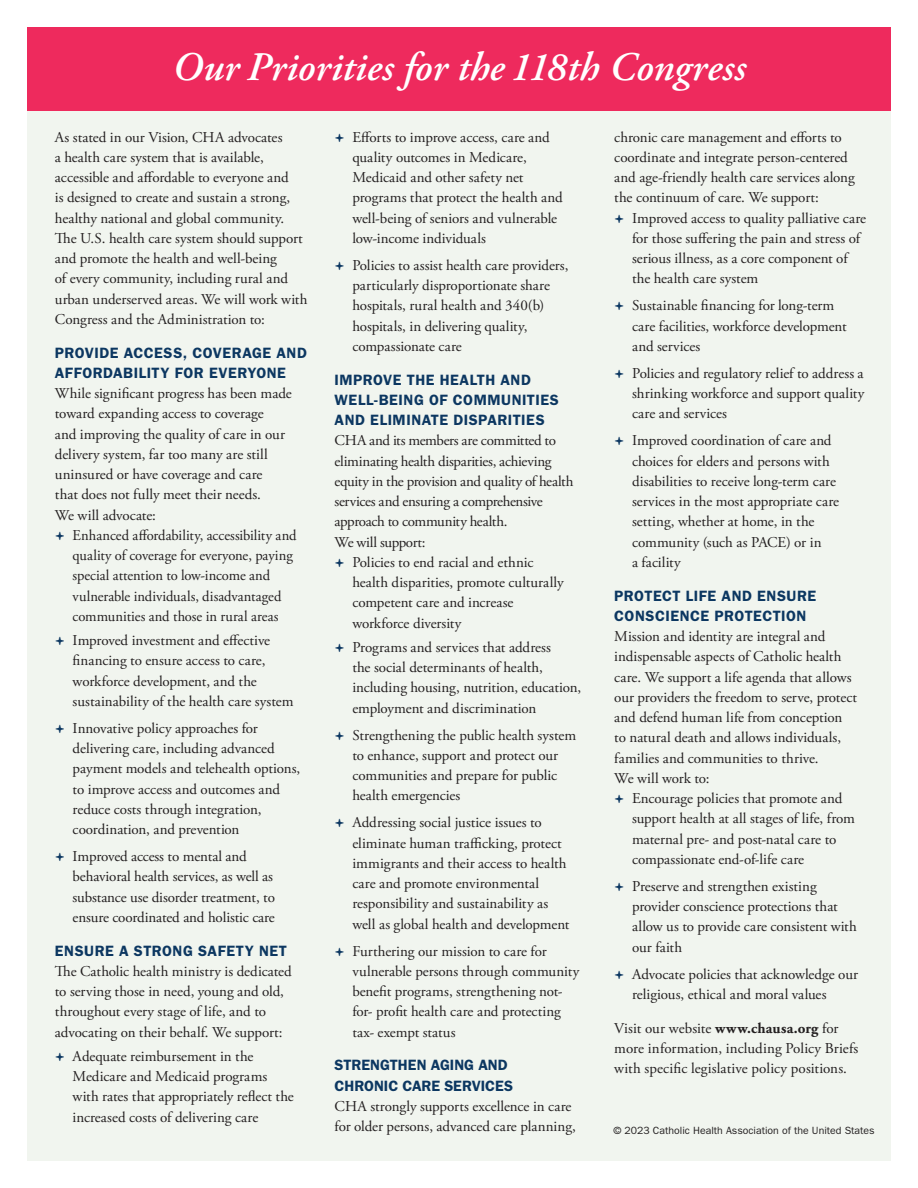
<style>
.page{position:relative;width:918px;height:1188px;background:#fff}
.page>*{position:absolute;margin:0;border:0;box-sizing:border-box;transform-origin:0 0}
.t1{font:italic 600 40.5px "Adobe Garamond Pro";color:#fff}
.t2{font:15px/20.2px "Adobe Garamond Pro";letter-spacing:-.005em;color:#231f20}
.t3{font:600 15px/20.2px "Franklin Gothic";letter-spacing:.03em;color:#0c3761}
.t4{font:15px "Adobe Garamond Pro";letter-spacing:-.025em;color:#231f20}
.t5{font:600 15px/20.2px "Franklin Gothic";color:#0c3761}
.t6{font:10.5px "Franklin Gothic";color:#231f20}
.s1{font-weight:700}
</style>
<div class="page">
<div style="left:27px;top:27px;width:864px;height:1134px;background:#f1f5ef"></div>
<div style="left:27px;top:27px;width:864px;height:83px;background:#ee2a5d"></div>
<h1 class="t1" style="left:172px;top:44px;width:575px">Our Priorities for the 118th Congress</h1>
<p class="t2" style="left:55px;top:127px;width:254px">As stated in our Vision, CHA advocates<br>a health care system that is available, accessible and affordable to everyone and<br>is designed to create and sustain a strong, healthy national and global community.<br>The U.S. health care system should support and promote the health and well-being<br>of every community, including rural and urban underserved areas. We will work with Congress and the Administration to:</p>
<p class="t3" style="left:55px;top:342px;width:254px">PROVIDE ACCESS, COVERAGE AND<br>AFFORDABILITY FOR EVERYONE</p>
<p class="t2" style="left:55px;top:384px;width:239px">While significant progress has been made toward expanding access to coverage<br>and improving the quality of care in our delivery system, far too many are still uninsured or have coverage and care<br>that does not fully meet their needs.<br>We will advocate:</p>
<p class="t2" style="left:73px;top:525px;width:225px">Enhanced affordability, accessibility and quality of coverage for everyone, paying special attention to low-income and vulnerable individuals, disadvantaged communities and those in rural areas</p>
<p class="t2" style="left:73px;top:631px;width:222px">Improved investment and effective financing to ensure access to care, workforce development, and the sustainability of the health care system</p>
<p class="t2" style="left:73px;top:719px;width:229px">Innovative policy approaches for delivering care, including advanced payment models and telehealth options, to improve access and outcomes and reduce costs through integration, coordination, and prevention</p>
<p class="t2" style="left:73px;top:847px;width:204px">Improved access to mental and behavioral health services, as well as substance use disorder treatment, to ensure coordinated and holistic care</p>
<p class="t3" style="left:55px;top:940px;width:234px">ENSURE A STRONG SAFETY NET</p>
<p class="t2" style="left:55px;top:962px;width:238px">The Catholic health ministry is dedicated to serving those in need, young and old, throughout every stage of life, and to advocating on their behalf. We support:</p>
<p class="t2" style="left:73px;top:1047px;width:223px">Adequate reimbursement in the Medicare and Medicaid programs with rates that appropriately reflect the increased costs of delivering care</p>
<p class="t2" style="left:352px;top:127px;width:212px">Efforts to improve access, care and quality outcomes in Medicare,<br>Medicaid and other safety net programs that protect the health and well-being of seniors and vulnerable low-income individuals</p>
<p class="t2" style="left:352px;top:255px;width:218px">Policies to assist health care providers, particularly disproportionate share hospitals, rural health and 340(b) hospitals, in delivering quality, compassionate care</p>
<p class="t3" style="left:335px;top:369px;width:226px">IMPROVE THE HEALTH AND<br>WELL-BEING OF COMMUNITIES<br>AND ELIMINATE DISPARITIES</p>
<p class="t2" style="left:335px;top:431px;width:223px">CHA and its members are committed to</p>
<p class="t2" style="left:335px;top:451px;width:219px">eliminating health disparities, achieving</p>
<p class="t4" style="left:335px;top:472px;width:240px">equity in the provision and quality of health</p>
<p class="t4" style="left:335px;top:492px;width:210px">services and ensuring a comprehensive</p>
<p class="t4" style="left:335px;top:513px;width:174px">approach to community health.</p>
<p class="t4" style="left:335px;top:533px;width:93px">We will support:</p>
<p class="t2" style="left:352px;top:552px;width:183px">Policies to end racial and ethnic</p>
<p class="t2" style="left:352px;top:573px;width:213px">health disparities, promote culturally</p>
<p class="t2" style="left:352px;top:593px;width:163px">competent care and increase</p>
<p class="t2" style="left:352px;top:613px;width:111px">workforce diversity</p>
<p class="t2" style="left:352px;top:638px;width:230px">Programs and services that address<br>the social determinants of health, including housing, nutrition, education, employment and discrimination</p>
<p class="t2" style="left:352px;top:725px;width:225px">Strengthening the public health system to enhance, support and protect our communities and prepare for public health emergencies</p>
<p class="t2" style="left:352px;top:813px;width:219px">Addressing social justice issues to eliminate human trafficking, protect immigrants and their access to health care and promote environmental responsibility and sustainability as well as global health and development</p>
<p class="t2" style="left:352px;top:941px;width:228px">Furthering our mission to care for vulnerable persons through community benefit programs, strengthening not&shy;for- profit health care and protecting tax- exempt status</p>
<p class="t5" style="left:335px;top:1055px;width:180px">STRENGTHEN AGING AND<br>CHRONIC CARE SERVICES</p>
<p class="t2" style="left:335px;top:1097px;width:243px">CHA strongly supports excellence in care for older persons, advanced care planning,</p>
<p class="t2" style="left:614px;top:127px;width:242px">chronic care management and efforts to coordinate and integrate person-centered and age-friendly health care services along the continuum of care. We support:</p>
<p class="t2" style="left:632px;top:208px;width:236px">Improved access to quality palliative care for those suffering the pain and stress of serious illness, as a core component of the health care system</p>
<p class="t2" style="left:632px;top:296px;width:216px">Sustainable financing for long-term care facilities, workforce development and services</p>
<p class="t2" style="left:632px;top:363px;width:234px;text-align:justify">Policies and regulatory relief to address a shrinking workforce and support quality care and services</p>
<p class="t2" style="left:632px;top:431px;width:209px">Improved coordination of care and choices for elders and persons with disabilities to receive long-term care services in the most appropriate care setting, whether at home, in the community (such as PACE) or in<br>a facility</p>
<p class="t3" style="left:614px;top:585px;width:203px">PROTECT LIFE AND ENSURE<br>CONSCIENCE PROTECTION</p>
<p class="t2" style="left:614px;top:627px;width:244px">Mission and identity are integral and indispensable aspects of Catholic health care. We support a life agenda that allows our providers the freedom to serve, protect and defend human life from conception to natural death and allows individuals, families and communities to thrive.<br>We will work to:</p>
<p class="t2" style="left:632px;top:789px;width:224px">Encourage policies that promote and support health at all stages of life, from maternal pre- and post-natal care to compassionate end-of-life care</p>
<p class="t2" style="left:632px;top:876px;width:226px">Preserve and strengthen existing provider conscience protections that allow us to provide care consistent with our faith</p>
<p class="t2" style="left:632px;top:964px;width:228px">Advocate policies that acknowledge our religious, ethical and moral values</p>
<p class="t2" style="left:614px;top:1018px;width:246px">Visit our website <span class="s1">www.chausa.org</span> for more information, including Policy Briefs with specific legislative policy positions.</p>
<p class="t6" style="left:614px;top:1124px;width:263px">© 2023 Catholic Health Association of the United States</p>
</div>
